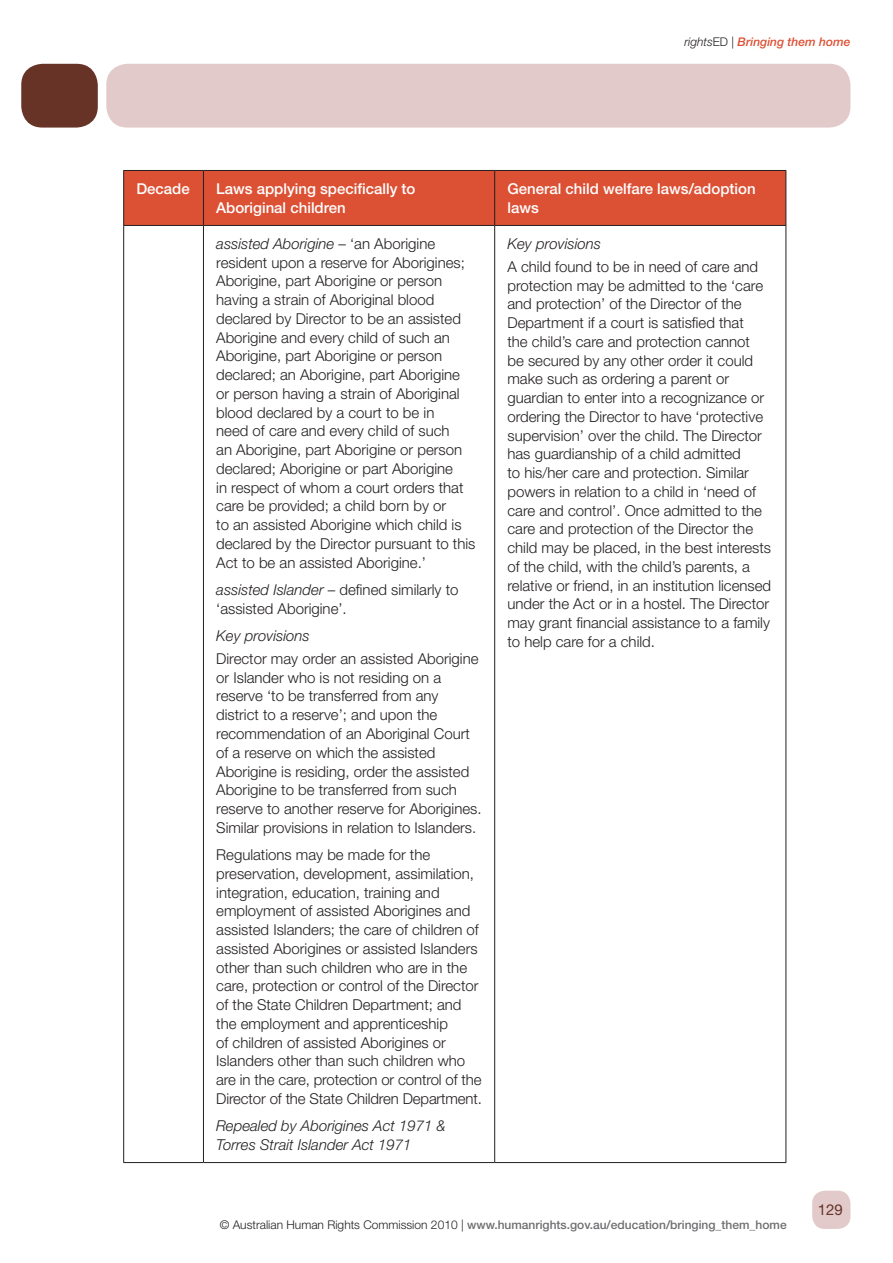
<style>
.page{position:relative;width:893px;height:1263px;background:#fff}
.page>*{position:absolute;margin:0;border:0;box-sizing:border-box;transform-origin:0 0}
.t1{font:300 15px/18.8px "Helvetica Neue LT Std";color:#231f20}
.t2{font:500 15px/18.8px "Helvetica Neue LT Std";color:#fff}
.t3{font:italic 300 15px/18.8px "Helvetica Neue LT Std";color:#231f20}
.t4{font:15px "Helvetica Neue LT Std";color:#673327}
.t5{font:500 12px "Helvetica Neue LT Std";color:#6d6e70}
.t6{font:italic 500 12px "Helvetica Neue LT Std";color:#dc5034}
.s1{font-weight:300;color:#231f20}
.s2{font-weight:300;font-style:normal;color:#231f20}
.s3{font-style:italic}
</style>
<div class="page">
<div style="left:106px;top:64px;width:744px;height:64px;background:#e2cacb;border-radius:21px"></div>
<div style="left:21px;top:64px;width:77px;height:64px;background:#673327;border-radius:21px"></div>
<div style="left:812px;top:1191px;width:38px;height:38px;background:#e2cacb;border-radius:13px"></div>
<div style="left:124px;top:171px;width:661px;height:54px;background:#dc5034"></div>
<hr style="left:123px;top:170px;width:80px;height:1px;background:#231f20">
<hr style="left:123px;top:171px;width:1px;height:54px;background:#231f20">
<hr style="left:203px;top:170px;width:292px;height:1px;background:#231f20">
<hr style="left:203px;top:171px;width:1px;height:54px;background:#231f20">
<hr style="left:495px;top:170px;width:291px;height:1px;background:#231f20">
<hr style="left:494px;top:171px;width:1px;height:54px;background:#231f20">
<hr style="left:785px;top:171px;width:1px;height:54px;background:#231f20">
<hr style="left:123px;top:225px;width:80px;height:1px;background:#231f20">
<hr style="left:123px;top:226px;width:1px;height:936px;background:#231f20">
<hr style="left:203px;top:225px;width:292px;height:1px;background:#231f20">
<hr style="left:203px;top:226px;width:1px;height:936px;background:#231f20">
<hr style="left:495px;top:225px;width:291px;height:1px;background:#231f20">
<hr style="left:494px;top:226px;width:1px;height:936px;background:#231f20">
<hr style="left:785px;top:226px;width:1px;height:936px;background:#231f20">
<hr style="left:123px;top:1162px;width:80px;height:1px;background:#231f20">
<hr style="left:203px;top:1162px;width:292px;height:1px;background:#231f20">
<hr style="left:495px;top:1162px;width:291px;height:1px;background:#231f20">
<p class="t6" style="left:684px;top:34px;width:168px"><span class="s1">rights</span><span class="s2">ED |</span> Bringing them home</p>
<p class="t2" style="left:136px;top:179px;width:55px">Decade</p>
<p class="t2" style="left:216px;top:179px;width:201px">Laws applying specifically to<br>Aboriginal children</p>
<p class="t2" style="left:507px;top:179px;width:250px">General child welfare laws/adoption laws</p>
<p class="t1" style="left:216px;top:234px;width:261px"><span class="s3">assisted Aborigine</span> – ‘an Aborigine resident upon a reserve for Aborigines; Aborigine, part Aborigine or person having a strain of Aboriginal blood declared by Director to be an assisted Aborigine and every child of such an Aborigine, part Aborigine or person declared; an Aborigine, part Aborigine or person having a strain of Aboriginal blood declared by a court to be in<br>need of care and every child of such<br>an Aborigine, part Aborigine or person declared; Aborigine or part Aborigine<br>in respect of whom a court orders that care be provided; a child born by or<br>to an assisted Aborigine which child is declared by the Director pursuant to this Act to be an assisted Aborigine.’</p>
<p class="t1" style="left:216px;top:580px;width:244px"><span class="s3">assisted Islander</span> – defined similarly to ‘assisted Aborigine’.</p>
<p class="t3" style="left:216px;top:626px;width:95px">Key provisions</p>
<p class="t1" style="left:216px;top:649px;width:267px">Director may order an assisted Aborigine or Islander who is not residing on a reserve ‘to be transferred from any district to a reserve’; and upon the recommendation of an Aboriginal Court of a reserve on which the assisted Aborigine is residing, order the assisted Aborigine to be transferred from such reserve to another reserve for Aborigines.<br>Similar provisions in relation to Islanders.</p>
<p class="t1" style="left:216px;top:845px;width:267px">Regulations may be made for the preservation, development, assimilation, integration, education, training and employment of assisted Aborigines and assisted Islanders; the care of children of assisted Aborigines or assisted Islanders other than such children who are in the care, protection or control of the Director of the State Children Department; and the employment and apprenticeship<br>of children of assisted Aborigines or Islanders other than such children who are in the care, protection or control of the Director of the State Children Department.</p>
<p class="t3" style="left:216px;top:1116px;width:231px">Repealed by Aborigines Act 1971 &amp;<br>Torres Strait Islander Act 1971</p>
<p class="t3" style="left:507px;top:234px;width:95px">Key provisions</p>
<p class="t1" style="left:507px;top:257px;width:265px">A child found to be in need of care and protection may be admitted to the ‘care and protection’ of the Director of the Department if a court is satisfied that<br>the child’s care and protection cannot<br>be secured by any other order it could make such as ordering a parent or guardian to enter into a recognizance or ordering the Director to have ‘protective supervision’ over the child. The Director has guardianship of a child admitted<br>to his/her care and protection. Similar powers in relation to a child in ‘need of care and control’. Once admitted to the care and protection of the Director the child may be placed, in the best interests of the child, with the child’s parents, a relative or friend, in an institution licensed under the Act or in a hostel. The Director may grant financial assistance to a family to help care for a child.</p>
<p class="t5" style="left:220px;top:1217px;width:568px"><span class="s1">© Australian Human Rights Commission 2010 |</span> www.humanrights.gov.au/education/bringing_them_home</p>
<p class="t4" style="left:818px;top:1201px;width:27px">129</p>
</div>
